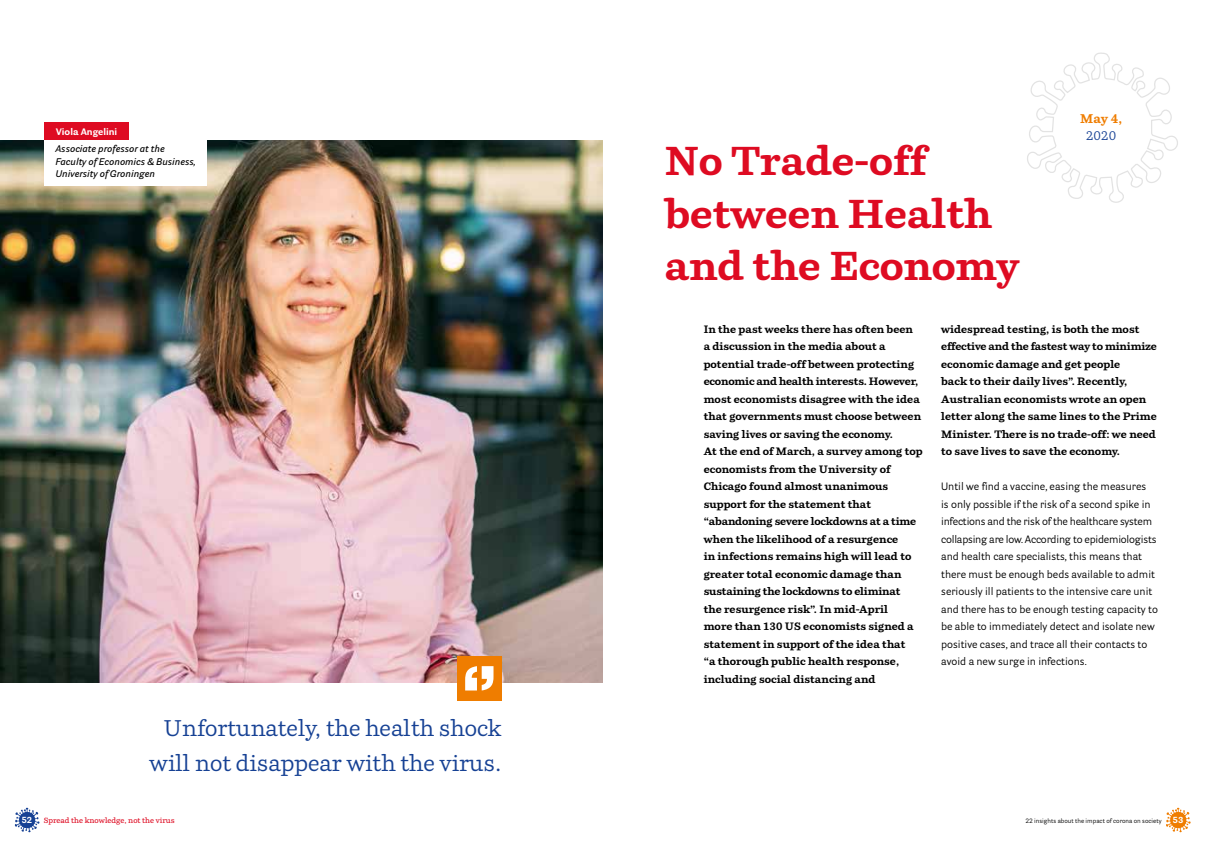
<style>
.page{position:relative;width:1205px;height:851px;background:#fff}
.page>*{position:absolute;margin:0;border:0;box-sizing:border-box;transform-origin:0 0}
.t1{font:700 40px/52.5px "Parry";color:#de0b22}
.t2{font:22.5px/35px "Parry";color:#164194;text-align:right}
.t3{font:700 12.5px "Parry";color:#ef7d00}
.t4{font:12.5px "Parry";color:#164194}
.t5{font:700 10.62px/17.5px "Parry";color:#000}
.t6{font:10.62px/17.5px "Parry Grotesque";color:#000}
.t7{font:italic 600 9.38px/12.5px "Parry Grotesque";color:#000}
.t8{font:700 9.38px "Parry Grotesque";color:#fff}
.t9{font:700 8.75px "Parry Grotesque";color:#fff}
.t10{font:600 7.5px "Parry";color:#de0b22}
.t11{font:6.25px "Parry Grotesque";color:#000}
</style>
<div class="page">
<img style="left:0;top:140px;width:602px;height:542px">
<svg style="left:15px;top:807px;width:25px;height:25px"></svg>
<svg style="left:1166px;top:807px;width:24px;height:25px"></svg>
<div style="left:44px;top:130px;width:162px;height:56px;background:#fff"></div>
<div style="left:44px;top:122px;width:84px;height:18px;background:#de0b22"></div>
<div style="left:457px;top:656px;width:44px;height:44px;background:#ef7d00"></div>
<svg style="left:465px;top:666px;width:28px;height:24px"></svg>
<svg style="left:1027px;top:52px;width:151px;height:151px"></svg>
<p class="t8" style="left:56px;top:125px;width:63px">Viola Angelini</p>
<p class="t7" style="left:56px;top:142px;width:142px">Associate professor at the<br>Faculty of Economics &amp; Business,<br>University of Groningen</p>
<h2 class="t2" style="left:149px;top:709px;width:353px">Unfortunately, the health shock will not disappear with the virus.</h2>
<h1 class="t1" style="left:665px;top:133px;width:356px">No Trade-off between Health and the Economy</h1>
<p class="t3" style="left:1080px;top:110px;width:43px">May 4,</p>
<p class="t4" style="left:1086px;top:128px;width:32px">2020</p>
<p class="t5" style="left:704px;top:320px;width:221px">In the past weeks there has often been<br>a discussion in the media about a potential trade-off between protecting economic and health interests. However, most economists disagree with the idea that governments must choose between saving lives or saving the economy.<br>At the end of March, a survey among top economists from the University of Chicago found almost unanimous support for the statement that “abandoning severe lockdowns at a time when the likelihood of a resurgence<br>in infections remains high will lead to greater total economic damage than sustaining the lockdowns to eliminat<br>the resurgence risk”. In mid-April<br>more than 130 US economists signed a statement in support of the idea that<br>“a thorough public health response, including social distancing and</p>
<p class="t5" style="left:941px;top:320px;width:217px">widespread testing, is both the most effective and the fastest way to minimize economic damage and get people<br>back to their daily lives”. Recently, Australian economists wrote an open letter along the same lines to the Prime Minister. There is no trade-off: we need to save lives to save the economy.</p>
<p class="t6" style="left:941px;top:477px;width:218px">Until we find a vaccine, easing the measures<br>is only possible if the risk of a second spike in infections and the risk of the healthcare system collapsing are low. According to epidemiologists and health care specialists, this means that there must be enough beds available to admit seriously ill patients to the intensive care unit and there has to be enough testing capacity to be able to immediately detect and isolate new positive cases, and trace all their contacts to avoid a new surge in infections.</p>
<p class="t9" style="left:22px;top:814px;width:12px">52</p>
<p class="t10" style="left:44px;top:815px;width:133px">Spread the knowledge, not the virus</p>
<p class="t11" style="left:1025px;top:816px;width:138px">22 insights about the impact of corona on society</p>
<p class="t9" style="left:1173px;top:814px;width:12px">53</p>
</div>
